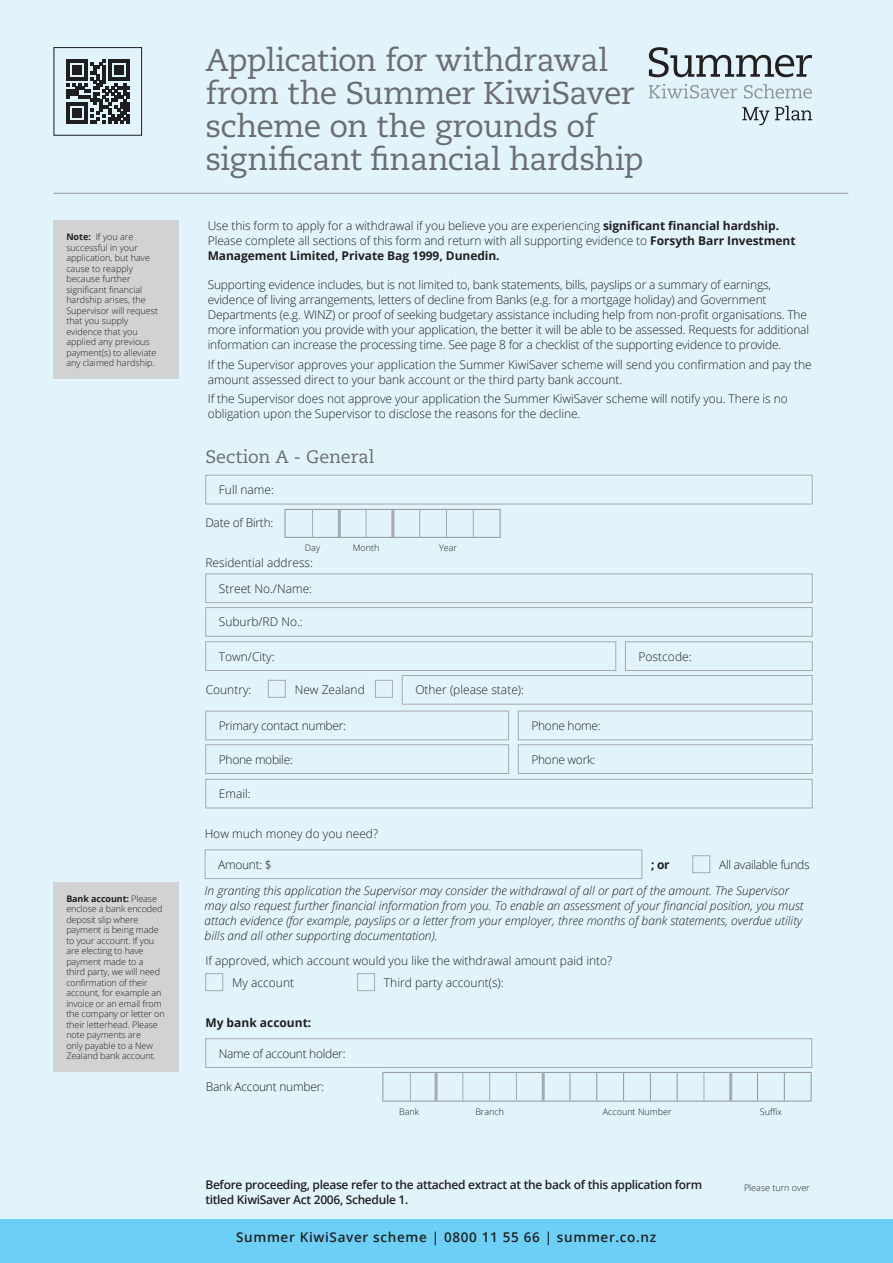
<style>
.page{position:relative;width:893px;height:1263px;background:#fff}
.page>*{position:absolute;margin:0;border:0;box-sizing:border-box;transform-origin:0 0}
.Doc_Heading{font:31.5px/33px "Caecilia LT Std";letter-spacing:-.02em;color:#6c6d70}
.Section_Heading{font:18px "Caecilia LT Std";color:#6c6d70}
.t1{font:600 13.5px "Open Sans";letter-spacing:.05em;color:#231f20}
.Text{font:300 12px/15px "Open Sans";letter-spacing:-.005em;color:#231f20}
.Text-2{font:italic 300 12px/15px "Open Sans";color:#231f20}
.Text-3{font:600 12px/15px "Open Sans";letter-spacing:-.025em;color:#231f20}
.Text-4{font:300 12px "Open Sans";letter-spacing:-.025em;color:#231f20}
.Text-5{font:700 12px "Open Sans";color:#231f20}
.Small_print{font:300 12px "Open Sans";letter-spacing:-.02em;color:#231f20}
.Small_print-2{font:300 9px/10.5px "Open Sans";color:#231f20}
.s1{font-weight:700}
</style>
<div class="page">
<div style="left:0;top:1219px;width:893px;height:44px;background:#6bcff6"></div>
<div style="left:0;top:0;width:893px;height:1219px;background:#e1f4fc"></div>
<svg style="left:649px;top:84px;width:163px;height:15px"></svg>
<svg style="left:742px;top:106px;width:70px;height:19px"></svg>
<svg style="left:649px;top:47px;width:163px;height:30px"></svg>
<hr style="left:54px;top:193px;width:794px;height:1px;background:#939598">
<div style="left:205px;top:475px;width:608px;height:29px;border:1px solid #a8a9ad"></div>
<div style="left:54px;top:882px;width:125px;height:190px;background:#d1d2d4"></div>
<svg style="left:285px;top:509px;width:216px;height:29px"></svg>
<div style="left:205px;top:573px;width:608px;height:30px;border:1px solid #a8a9ad"></div>
<div style="left:205px;top:607px;width:608px;height:30px;border:1px solid #a8a9ad"></div>
<div style="left:205px;top:779px;width:608px;height:29px;border:1px solid #a8a9ad"></div>
<div style="left:205px;top:641px;width:411px;height:30px;border:1px solid #a8a9ad"></div>
<div style="left:625px;top:641px;width:188px;height:30px;border:1px solid #a8a9ad"></div>
<div style="left:402px;top:675px;width:411px;height:29px;border:1px solid #a8a9ad"></div>
<div style="left:268px;top:680px;width:18px;height:18px;border:1px solid #a8a9ad"></div>
<div style="left:205px;top:973px;width:18px;height:18px;border:1px solid #a8a9ad"></div>
<div style="left:357px;top:973px;width:18px;height:18px;border:1px solid #a8a9ad"></div>
<div style="left:375px;top:680px;width:18px;height:18px;border:1px solid #a8a9ad"></div>
<div style="left:205px;top:711px;width:304px;height:29px;border:1px solid #a8a9ad"></div>
<div style="left:205px;top:744px;width:304px;height:30px;border:1px solid #a8a9ad"></div>
<div style="left:518px;top:711px;width:295px;height:29px;border:1px solid #a8a9ad"></div>
<div style="left:518px;top:744px;width:295px;height:30px;border:1px solid #a8a9ad"></div>
<svg style="left:66px;top:60px;width:64px;height:63px"></svg>
<div style="left:54px;top:47px;width:88px;height:89px;border:1px solid #231f20"></div>
<svg style="left:382px;top:1072px;width:430px;height:30px"></svg>
<hr style="left:435px;top:1073px;width:3px;height:28px;background:#a8a9ad">
<hr style="left:542px;top:1073px;width:3px;height:28px;background:#a8a9ad">
<hr style="left:729px;top:1073px;width:3px;height:28px;background:#a8a9ad">
<div style="left:205px;top:1038px;width:607px;height:30px;border:1px solid #a8a9ad"></div>
<div style="left:205px;top:849px;width:437px;height:30px;border:1px solid #a8a9ad"></div>
<div style="left:692px;top:855px;width:18px;height:18px;border:1px solid #a8a9ad"></div>
<div style="left:54px;top:220px;width:125px;height:159px;background:#d1d2d4"></div>
<p class="Small_print-2" style="left:66px;top:231px;width:93px"><span class="s1">Note:</span> If you are successful in your application, but have cause to reapply because further significant financial hardship arises, the<br>Supervisor will request that you supply evidence that you applied any previous payment(s) to alleviate any claimed hardship.</p>
<p class="Small_print-2" style="left:66px;top:893px;width:100px"><span class="s1">Bank account:</span> Please enclose a bank encoded deposit slip where payment is being made to your account. If you are electing to have payment made to a<br>third party, we will need confirmation of their account, for example an invoice or an email from the company or letter on their letterhead. Please note payments are<br>only payable to a New<br>Zealand bank account.</p>
<p class="Doc_Heading" style="left:205px;top:45px;width:440px">Application for withdrawal from the Summer KiwiSaver scheme on the grounds of significant financial hardship</p>
<p class="Text" style="left:208px;top:218px;width:589px">Use this form to apply for a withdrawal if you believe you are experiencing <span class="s1">significant financial hardship.<br></span>Please complete all sections of this form and return with all supporting evidence to <span class="s1">Forsyth Barr Investment<br>Management Limited, Private Bag 1999, Dunedin.</span></p>
<p class="Text" style="left:208px;top:277px;width:603px">Supporting evidence includes, but is not limited to, bank statements, bills, payslips or a summary of earnings, evidence of living arrangements, letters of decline from Banks (e.g. for a mortgage holiday) and Government Departments (e.g. WINZ) or proof of seeking budgetary assistance including help from non-profit organisations. The more information you provide with your application, the better it will be able to be assessed. Requests for additional information can increase the processing time. See page 8 for a checklist of the supporting evidence to provide.</p>
<p class="Text" style="left:208px;top:356px;width:605px">If the Supervisor approves your application the Summer KiwiSaver scheme will send you confirmation and pay the amount assessed direct to your bank account or the third party bank account.</p>
<p class="Text" style="left:208px;top:391px;width:582px">If the Supervisor does not approve your application the Summer KiwiSaver scheme will notify you. There is no obligation upon the Supervisor to disclose the reasons for the decline.</p>
<p class="Section_Heading" style="left:205px;top:446px;width:171px">Section A - General</p>
<p class="Text" style="left:219px;top:482px;width:57px">Full name:</p>
<p class="Small_print" style="left:205px;top:515px;width:70px">Date of Birth:</p>
<p class="Small_print-2" style="left:305px;top:542px;width:17px">Day</p>
<p class="Small_print-2" style="left:353px;top:542px;width:28px">Month</p>
<p class="Small_print-2" style="left:439px;top:542px;width:19px">Year</p>
<p class="Text" style="left:219px;top:581px;width:95px">Street No./Name:</p>
<p class="Text" style="left:219px;top:614px;width:85px">Suburb/RD No.:</p>
<p class="Text" style="left:205px;top:555px;width:109px">Residential address:</p>
<p class="Text" style="left:219px;top:648px;width:57px">Town/City:</p>
<p class="Text" style="left:639px;top:648px;width:54px">Postcode:</p>
<p class="Text" style="left:206px;top:681px;width:47px">Country:</p>
<p class="Text" style="left:415px;top:682px;width:110px">Other (please state):</p>
<p class="Text" style="left:295px;top:682px;width:72px">New Zealand</p>
<p class="Text-4" style="left:219px;top:717px;width:129px">Primary contact number:</p>
<p class="Text-4" style="left:219px;top:751px;width:75px">Phone mobile:</p>
<p class="Text" style="left:219px;top:786px;width:33px">Email:</p>
<p class="Text" style="left:205px;top:825px;width:175px">How much money do you need?</p>
<p class="Text-4" style="left:531px;top:717px;width:71px">Phone home:</p>
<p class="Text-4" style="left:531px;top:751px;width:65px">Phone work:</p>
<p class="Text-5" style="left:651px;top:856px;width:20px">; or</p>
<p class="Text-4" style="left:719px;top:856px;width:92px">All available funds</p>
<p class="Text" style="left:218px;top:856px;width:55px">Amount: $</p>
<p class="Text-2" style="left:205px;top:883px;width:600px">In granting this application the Supervisor may consider the withdrawal of all or part of the amount. The Supervisor may also request further financial information from you. To enable an assessment of your financial position, you must attach evidence (for example, payslips or a letter from your employer, three months of bank statements, overdue utility bills and all other supporting documentation).</p>
<p class="Text" style="left:205px;top:953px;width:408px">If approved, which account would you like the withdrawal amount paid into?</p>
<p class="Text" style="left:232px;top:974px;width:63px">My account</p>
<p class="Text" style="left:384px;top:974px;width:121px">Third party account(s):</p>
<p class="Text-5" style="left:205px;top:1014px;width:107px">My bank account:</p>
<p class="Text-4" style="left:219px;top:1045px;width:128px">Name of account holder:</p>
<p class="Text" style="left:206px;top:1078px;width:120px">Bank Account number:</p>
<p class="Small_print-2" style="left:399px;top:1107px;width:22px">Bank</p>
<p class="Small_print-2" style="left:475px;top:1107px;width:30px">Branch</p>
<p class="Small_print-2" style="left:603px;top:1107px;width:70px">Account Number</p>
<p class="Small_print-2" style="left:760px;top:1106px;width:24px">Suffix</p>
<p class="Text-3" style="left:205px;top:1177px;width:498px">Before proceeding, please refer to the attached extract at the back of this application form titled KiwiSaver Act 2006, Schedule 1.</p>
<p class="Small_print-2" style="left:744px;top:1182px;width:67px">Please turn over</p>
<p class="t1" style="left:236px;top:1227px;width:422px">Summer KiwiSaver scheme | 0800 11 55 66 | summer.co.nz</p>
</div>
